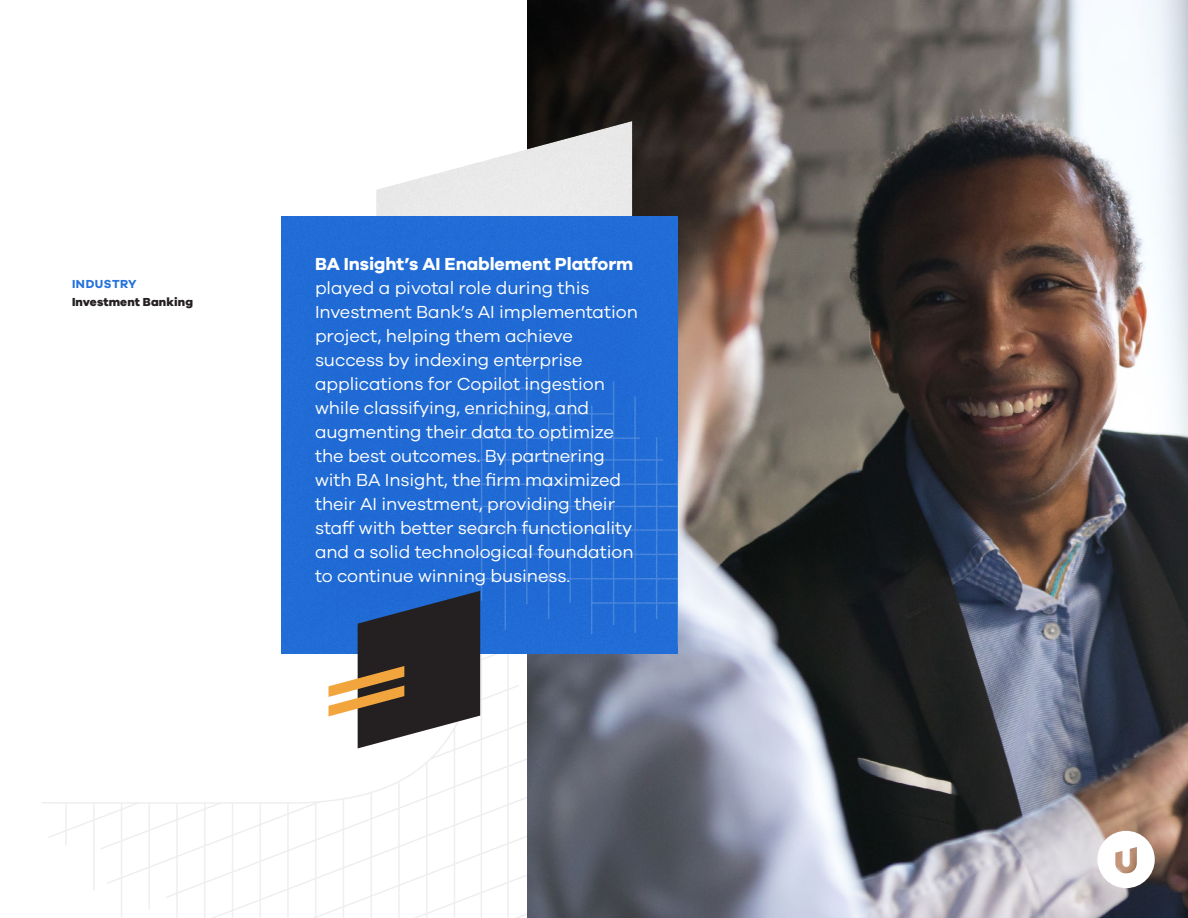
<style>
.page{position:relative;width:1188px;height:918px;background:#fff}
.page>*{position:absolute;margin:0;border:0;box-sizing:border-box;transform-origin:0 0}
.t1{font:18px/24px "Galano Grotesque";letter-spacing:-.005em;color:#fff}
.t2{font:700 18px "Galano Grotesque";letter-spacing:-.005em;color:#fff}
.t3{font:800 12px "Galano Grotesque";letter-spacing:.01em;color:#241f20}
.t4{font:700 12px "Galano Grotesque";letter-spacing:.035em;color:#2574db}
</style>
<div class="page">
<svg style="left:42px;top:656px;width:485px;height:262px"></svg>
<img style="left:527px;top:0;width:661px;height:918px">
<svg style="left:376px;top:108px;width:257px;height:96px;fill:#eaeaea"></svg>
<div style="left:269px;top:204px;width:423px;height:436px;background:#226ccc;opacity:.2"></div>
<div style="left:269px;top:228px;width:423px;height:428px;background:#226ccc;opacity:.2"></div>
<svg style="left:328px;top:591px;width:152px;height:157px"></svg>
<svg style="left:1097px;top:831px;width:58px;height:57px"></svg>
<p class="t4" style="left:72px;top:277px;width:66px">INDUSTRY</p>
<p class="t3" style="left:72px;top:294px;width:123px">Investment Banking</p>
<p class="t2" style="left:315px;top:253px;width:320px">BA Insight’s AI Enablement Platform</p>
<p class="t1" style="left:315px;top:275px;width:324px">played a pivotal role during this Investment Bank’s AI implementation project, helping them achieve success by indexing enterprise applications for Copilot ingestion while classifying, enriching, and augmenting their data to optimize the best outcomes. By partnering with BA Insight, the firm maximized their AI investment, providing their staff with better search functionality and a solid technological foundation to continue winning business.</p>
</div>
